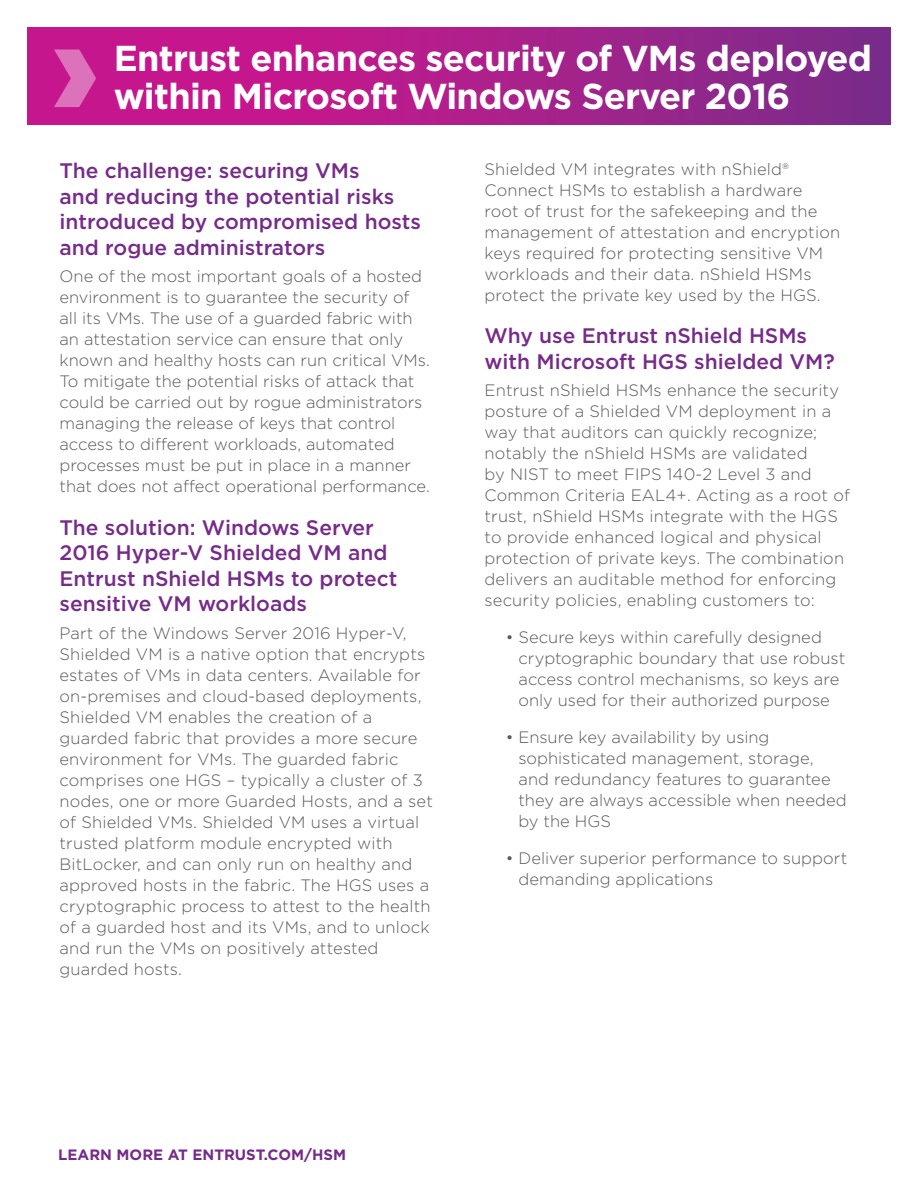
<style>
.page{position:relative;width:918px;height:1188px;background:#fff}
.page>*{position:absolute;margin:0;border:0;box-sizing:border-box;transform-origin:0 0}
.t1{font:700 36px/37.5px "Gotham";letter-spacing:-.02em;color:#fff}
.t2{font:500 21px/25.5px "Gotham";color:#762b8a}
.t3{font:300 16.5px/21px "Gotham";letter-spacing:.01em;color:#58595b}
.t4{font:700 15px "Gotham";color:#762b8a}
</style>
<div class="page">
<svg style="left:27px;top:27px;width:864px;height:98px;background:#aa1f8b"></svg>
<svg style="left:54px;top:50px;width:42px;height:57px;background:#d34da8"></svg>
<h1 class="t1" style="left:114px;top:40px;width:760px">Entrust enhances security of VMs deployed within Microsoft Windows Server 2016</h1>
<p class="t2" style="left:60px;top:158px;width:363px">The challenge: securing VMs<br>and reducing the potential risks introduced by compromised hosts and rogue administrators</p>
<p class="t3" style="left:60px;top:265px;width:372px">One of the most important goals of a hosted environment is to guarantee the security of all its VMs. The use of a guarded fabric with an attestation service can ensure that only known and healthy hosts can run critical VMs.<br>To mitigate the potential risks of attack that could be carried out by rogue administrators managing the release of keys that control access to different workloads, automated processes must be put in place in a manner that does not affect operational performance.</p>
<p class="t2" style="left:60px;top:514px;width:339px">The solution: Windows Server<br>2016 Hyper-V Shielded VM and<br>Entrust nShield HSMs to protect sensitive VM workloads</p>
<p class="t3" style="left:60px;top:622px;width:375px">Part of the Windows Server 2016 Hyper-V, Shielded VM is a native option that encrypts estates of VMs in data centers. Available for on-premises and cloud-based deployments, Shielded VM enables the creation of a guarded fabric that provides a more secure environment for VMs. The guarded fabric comprises one HGS – typically a cluster of 3 nodes, one or more Guarded Hosts, and a set of Shielded VMs. Shielded VM uses a virtual trusted platform module encrypted with BitLocker, and can only run on healthy and approved hosts in the fabric. The HGS uses a cryptographic process to attest to the health of a guarded host and its VMs, and to unlock and run the VMs on positively attested guarded hosts.</p>
<p class="t3" style="left:485px;top:158px;width:357px">Shielded VM integrates with nShield® Connect HSMs to establish a hardware root of trust for the safekeeping and the management of attestation and encryption keys required for protecting sensitive VM workloads and their data. nShield HSMs protect the private key used by the HGS.</p>
<p class="t2" style="left:485px;top:323px;width:352px">Why use Entrust nShield HSMs with Microsoft HGS shielded VM?</p>
<p class="t3" style="left:485px;top:379px;width:367px">Entrust nShield HSMs enhance the security posture of a Shielded VM deployment in a way that auditors can quickly recognize; notably the nShield HSMs are validated<br>by NIST to meet FIPS 140-2 Level 3 and Common Criteria EAL4+. Acting as a root of trust, nShield HSMs integrate with the HGS to provide enhanced logical and physical protection of private keys. The combination delivers an auditable method for enforcing security policies, enabling customers to:</p>
<p class="t3" style="left:519px;top:626px;width:328px;text-indent:-13px">• Secure keys within carefully designed cryptographic boundary that use robust access control mechanisms, so keys are only used for their authorized purpose</p>
<p class="t3" style="left:519px;top:726px;width:330px;text-indent:-13px">• Ensure key availability by using sophisticated management, storage, and redundancy features to guarantee they are always accessible when needed by the HGS</p>
<p class="t3" style="left:519px;top:847px;width:330px;text-indent:-13px">• Deliver superior performance to support demanding applications</p>
<p class="t4" style="left:58px;top:1144px;width:289px">LEARN MORE AT ENTRUST.COM/HSM</p>
</div>
